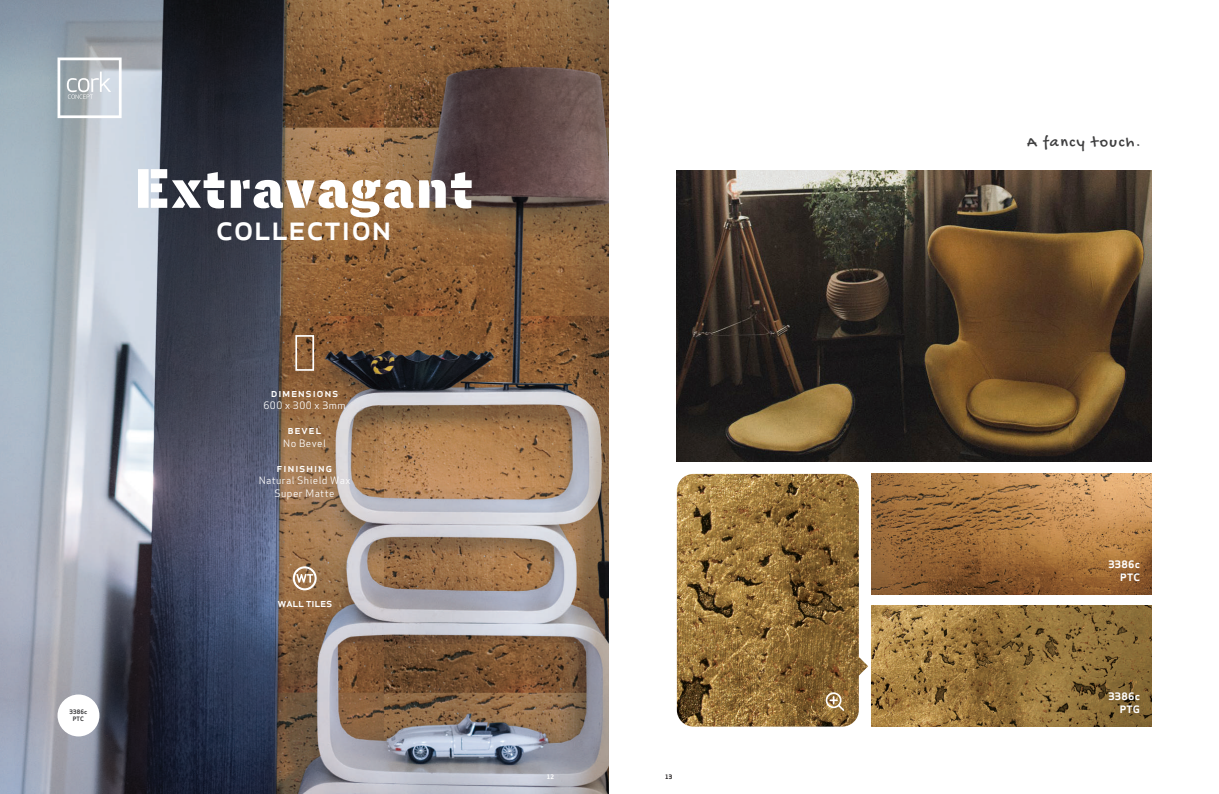
<style>
.page{position:relative;width:1219px;height:794px;background:#fff}
.page>*{position:absolute;margin:0;border:0;box-sizing:border-box;transform-origin:0 0}
.t1{font:55.3px "Lorimer No 2 Stencil";letter-spacing:.04em;color:#fff}
.t2{font:34.8px "Apex Sans C Medium";letter-spacing:-.02em;color:#fff}
.t3{font:16px "Gochi Hand";letter-spacing:.1em;color:#3e3e3f}
.t4{font:12px "Apex Sans C Medium";letter-spacing:.04em;color:#fff}
.t5{font:12px "Apex Sans C Medium";letter-spacing:-.04em;color:#fff}
.t6{font:10px/12.5px "Apex Sans T Book";letter-spacing:.04em;color:#fff;text-align:center}
.t7{font:10px/13.1px "Apex Sans T Bold";letter-spacing:.02em;color:#fff;text-align:right;scale:1.07 1}
.t8{font:6px/7px "Apex Sans C Bold";letter-spacing:.02em;color:#3e3e3f;text-align:center}
.t9{font:6px "Apex Sans T Bold";color:#fff}
.t10{font:6px "Apex Sans T Bold";color:#231f20}
</style>
<div class="page">
<img style="left:0;top:0;width:609px;height:794px">
<div style="left:58px;top:694px;width:41px;height:42px;background:#fff;border-radius:50%"></div>
<svg style="left:58px;top:58px;width:64px;height:60px"></svg>
<svg style="left:293px;top:566px;width:24px;height:24px"></svg>
<div style="left:295px;top:335px;width:19px;height:36px;border:2px solid #fff"></div>
<img style="left:871px;top:474px;width:281px;height:120px">
<img style="left:677px;top:170px;width:475px;height:291px">
<img style="left:871px;top:606px;width:281px;height:120px">
<img style="left:677px;top:474px;width:191px;height:252px">
<div style="left:826px;top:692px;width:15px;height:16px;border:2px solid #fff;border-radius:50%"></div>
<svg style="left:830px;top:697px;width:16px;height:15px"></svg>
<h1 class="t1" style="left:134px;top:156px;width:340px">Extravagant</h1>
<h2 class="t2" style="left:215px;top:205px;width:178px">collection</h2>
<p class="t8" style="left:69px;top:708px;width:19px">3386c<br>PTC</p>
<p class="t4" style="left:271px;top:385px;width:69px">dimensions</p>
<p class="t6" style="left:264px;top:399px;width:83px">600 x 300 x 3mm</p>
<p class="t4" style="left:288px;top:422px;width:36px">bevel</p>
<p class="t6" style="left:283px;top:437px;width:44px">No Bevel</p>
<p class="t4" style="left:277px;top:459px;width:58px">finishing</p>
<p class="t6" style="left:259px;top:474px;width:93px">Natural Shield Wax<br>Super Matte</p>
<p class="t5" style="left:277px;top:595px;width:57px">wall tiles</p>
<p class="t9" style="left:547px;top:773px;width:9px">12</p>
<p class="t10" style="left:665px;top:773px;width:9px">13</p>
<h3 class="t3" style="left:1027px;top:133px;width:115px">A fancy touch.</h3>
<p class="t7" style="left:1108px;top:558px;width:31px">3386c<br>PTC</p>
<p class="t7" style="left:1108px;top:689px;width:31px">3386c<br>PTG</p>
</div>
